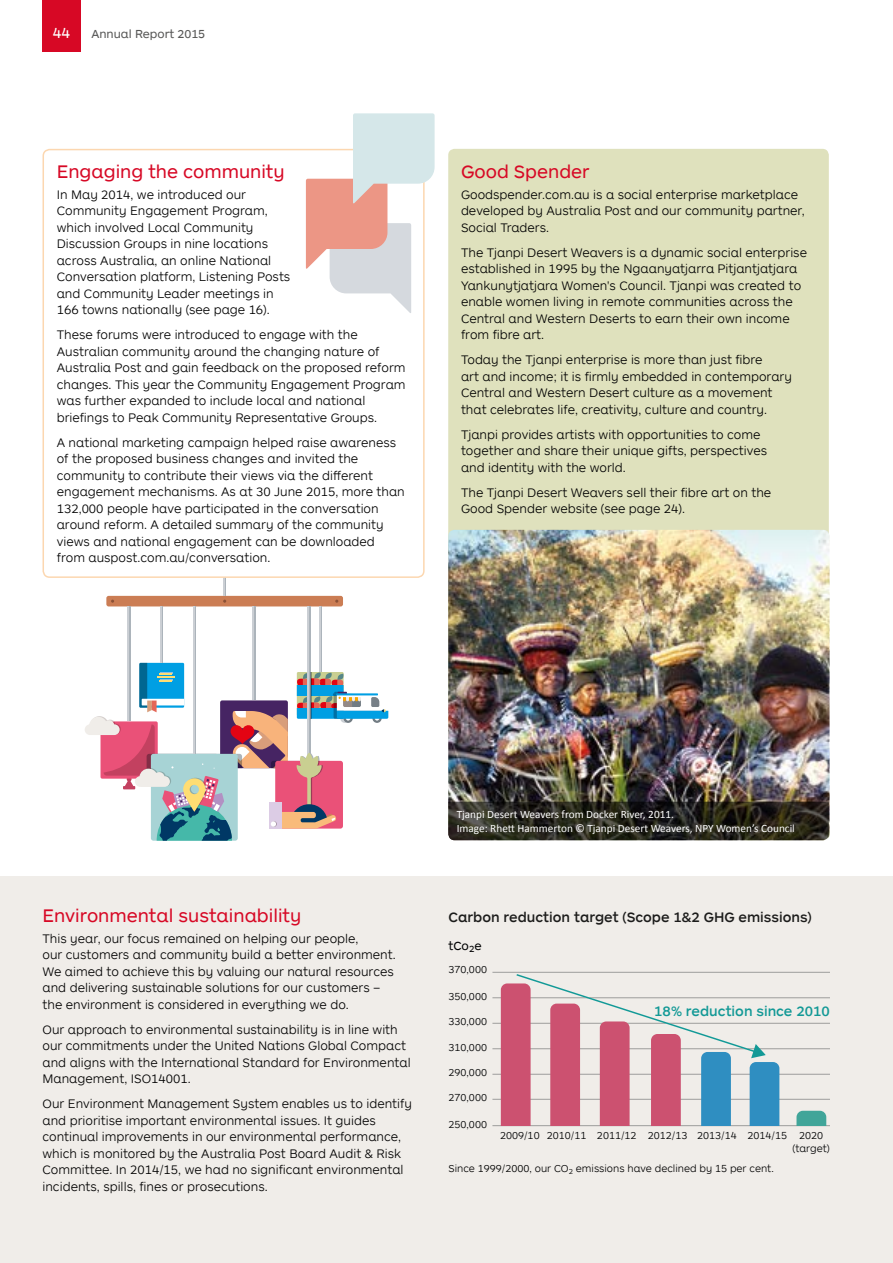
<style>
.page{position:relative;width:893px;height:1263px;background:#fff}
.page>*{position:absolute;margin:0;border:0;box-sizing:border-box;transform-origin:0 0}
.t1{font:18.75px "AP Letter";color:#d70825}
.t2{font:15px "AP Letter";color:#fff}
.t3{font:500 14.25px "AP Letter";color:#1c1c1b}
.t4{font:500 14.25px "AP Letter";color:#139996}
.t5{font:300 12.75px/16.5px "AP Letter";color:#000}
.t6{font:12.3px "AP Letter";color:#010203}
.t7{font:12px "AP Letter";color:#575756}
.t8{font:11.25px/13.5px "Calibri";color:#fff}
.t9{font:300 10.5px/12.6px "AP Letter";color:#010203}
.t10{font:300 10.5px "AP Letter";color:#000}
</style>
<div class="page">
<div style="left:106px;top:596px;width:237px;height:10px;background:#cb7d54;border-radius:2px"></div>
<hr style="left:225px;top:564px;width:1px;height:32px;background:#acb4bb">
<hr style="left:223px;top:564px;width:2px;height:32px;background:#cbcfd4">
<hr style="left:320px;top:606px;width:2px;height:66px;background:#acb4bb">
<hr style="left:319px;top:606px;width:1px;height:66px;background:#cbcfd4">
<hr style="left:129px;top:606px;width:2px;height:115px;background:#acb4bb">
<hr style="left:128px;top:606px;width:1px;height:115px;background:#cbcfd4">
<hr style="left:162px;top:606px;width:1px;height:57px;background:#acb4bb">
<hr style="left:160px;top:606px;width:2px;height:57px;background:#cbcfd4">
<hr style="left:194px;top:606px;width:2px;height:148px;background:#acb4bb">
<hr style="left:193px;top:606px;width:1px;height:148px;background:#cbcfd4">
<hr style="left:254px;top:606px;width:1px;height:94px;background:#acb4bb">
<hr style="left:253px;top:606px;width:1px;height:94px;background:#cbcfd4">
<hr style="left:309px;top:606px;width:2px;height:155px;background:#acb4bb">
<hr style="left:308px;top:606px;width:1px;height:155px;background:#cbcfd4">
<svg style="left:85px;top:663px;width:303px;height:178px"></svg>
<div style="left:0;top:877px;width:893px;height:386px;background:#f0ede9"></div>
<hr style="left:492px;top:972px;width:337px;height:1px;background:#9d9d9c">
<hr style="left:492px;top:997px;width:337px;height:1px;background:#9d9d9c">
<hr style="left:492px;top:1023px;width:337px;height:1px;background:#9d9d9c">
<hr style="left:492px;top:1048px;width:337px;height:1px;background:#9d9d9c">
<hr style="left:492px;top:1074px;width:337px;height:1px;background:#9d9d9c">
<hr style="left:492px;top:1099px;width:337px;height:1px;background:#9d9d9c">
<hr style="left:492px;top:1125px;width:337px;height:1px;background:#9d9d9c">
<svg style="left:796px;top:1111px;width:30px;height:15px"></svg>
<svg style="left:501px;top:974px;width:278px;height:152px"></svg>
<div style="left:448px;top:149px;width:381px;height:593px;background:#dfe1bd;border-radius:6px"></div>
<img style="left:448px;top:530px;width:382px;height:307px">
<svg style="left:448px;top:802px;width:381px;height:38px;background:#29281f"></svg>
<div style="left:43px;top:150px;width:381px;height:427px;background:#fff;border-radius:6px"></div>
<div style="left:43px;top:149px;width:382px;height:429px;border:2px solid #fcd7b0;border-radius:6px"></div>
<svg style="left:306px;top:113px;width:129px;height:200px"></svg>
<div style="left:43px;top:0;width:38px;height:51px;background:#d70825"></div>
<p class="t2" style="left:53px;top:23px;width:19px">44</p>
<p class="t7" style="left:91px;top:26px;width:115px">Annual Report 2015</p>
<h1 class="t1" style="left:57px;top:160px;width:229px">Engaging the community</h1>
<p class="t5" style="left:57px;top:186px;width:235px">In May 2014, we introduced our Community Engagement Program, which involved Local Community Discussion Groups in nine locations across Australia, an online National Conversation platform, Listening Posts and Community Leader meetings in 166 towns nationally (see page 16).</p>
<p class="t5" style="left:57px;top:326px;width:350px">These forums were introduced to engage with the Australian community around the changing nature of Australia Post and gain feedback on the proposed reform changes. This year the Community Engagement Program was further expanded to include local and national briefings to Peak Community Representative Groups.</p>
<p class="t5" style="left:57px;top:434px;width:349px">A national marketing campaign helped raise awareness of the proposed business changes and invited the community to contribute their views via the different engagement mechanisms. As at 30 June 2015, more than 132,000 people have participated in the conversation around reform. A detailed summary of the community views and national engagement can be downloaded from auspost.com.au/conversation.</p>
<h1 class="t1" style="left:461px;top:160px;width:130px">Good Spender</h1>
<p class="t5" style="left:461px;top:186px;width:345px">Goodspender.com.au is a social enterprise marketplace developed by Australia Post and our community partner,<br>Social Traders.</p>
<p class="t5" style="left:461px;top:244px;width:348px">The Tjanpi Desert Weavers is a dynamic social enterprise established in 1995 by the Ngaanyatjarra Pitjantjatjara Yankunytjatjara Women's Council. Tjanpi was created to enable women living in remote communities across the Central and Western Deserts to earn their own income from fibre art.</p>
<p class="t5" style="left:461px;top:351px;width:332px">Today the Tjanpi enterprise is more than just fibre<br>art and income; it is firmly embedded in contemporary Central and Western Desert culture as a movement that celebrates life, creativity, culture and country.</p>
<p class="t5" style="left:461px;top:426px;width:308px">Tjanpi provides artists with opportunities to come together and share their unique gifts, perspectives and identity with the world.</p>
<p class="t5" style="left:461px;top:484px;width:312px">The Tjanpi Desert Weavers sell their fibre art on the<br>Good Spender website (see page 24).</p>
<h1 class="t1" style="left:43px;top:903px;width:260px">Environmental sustainability</h1>
<p class="t5" style="left:43px;top:929px;width:355px">This year, our focus remained on helping our people,<br>our customers and community build a better environment.<br>We aimed to achieve this by valuing our natural resources and delivering sustainable solutions for our customers – the environment is considered in everything we do.</p>
<p class="t5" style="left:43px;top:1020px;width:370px">Our approach to environmental sustainability is in line with our commitments under the United Nations Global Compact and aligns with the International Standard for Environmental Management, ISO14001.</p>
<p class="t5" style="left:43px;top:1095px;width:371px">Our Environment Management System enables us to identify and prioritise important environmental issues. It guides continual improvements in our environmental performance, which is monitored by the Australia Post Board Audit &amp; Risk Committee. In 2014/15, we had no significant environmental incidents, spills, fines or prosecutions.</p>
<p class="t8" style="left:457px;top:808px;width:340px">Tjanpi Desert Weavers from Docker River, 2011.<br>Image: Rhett Hammerton © Tjanpi Desert Weavers, NPY Women’s Council</p>
<p class="t3" style="left:448px;top:908px;width:365px">Carbon reduction target (Scope 1&amp;2 GHG emissions)</p>
<p class="t6" style="left:448px;top:938px;width:35px">tCo<sub>2</sub>e</p>
<p class="t9" style="left:448px;top:963px;width:40px">370,000</p>
<p class="t9" style="left:448px;top:990px;width:40px">350,000</p>
<p class="t9" style="left:448px;top:1014px;width:40px">330,000</p>
<p class="t9" style="left:448px;top:1041px;width:40px">310,000</p>
<p class="t9" style="left:448px;top:1065px;width:40px">290,000</p>
<p class="t9" style="left:448px;top:1090px;width:40px">270,000</p>
<p class="t9" style="left:448px;top:1117px;width:40px">250,000</p>
<p class="t4" style="left:654px;top:1002px;width:177px">18% reduction since 2010</p>
<p class="t9" style="left:792px;top:1129px;width:39px;text-indent:-292px">2009/10 2010/11 2011/12 2012/13 2013/14 2014/15 2020 (target)</p>
<p class="t10" style="left:449px;top:1162px;width:327px">Since 1999/2000, our CO<sub>2</sub> emissions have declined by 15 per cent.</p>
</div>
